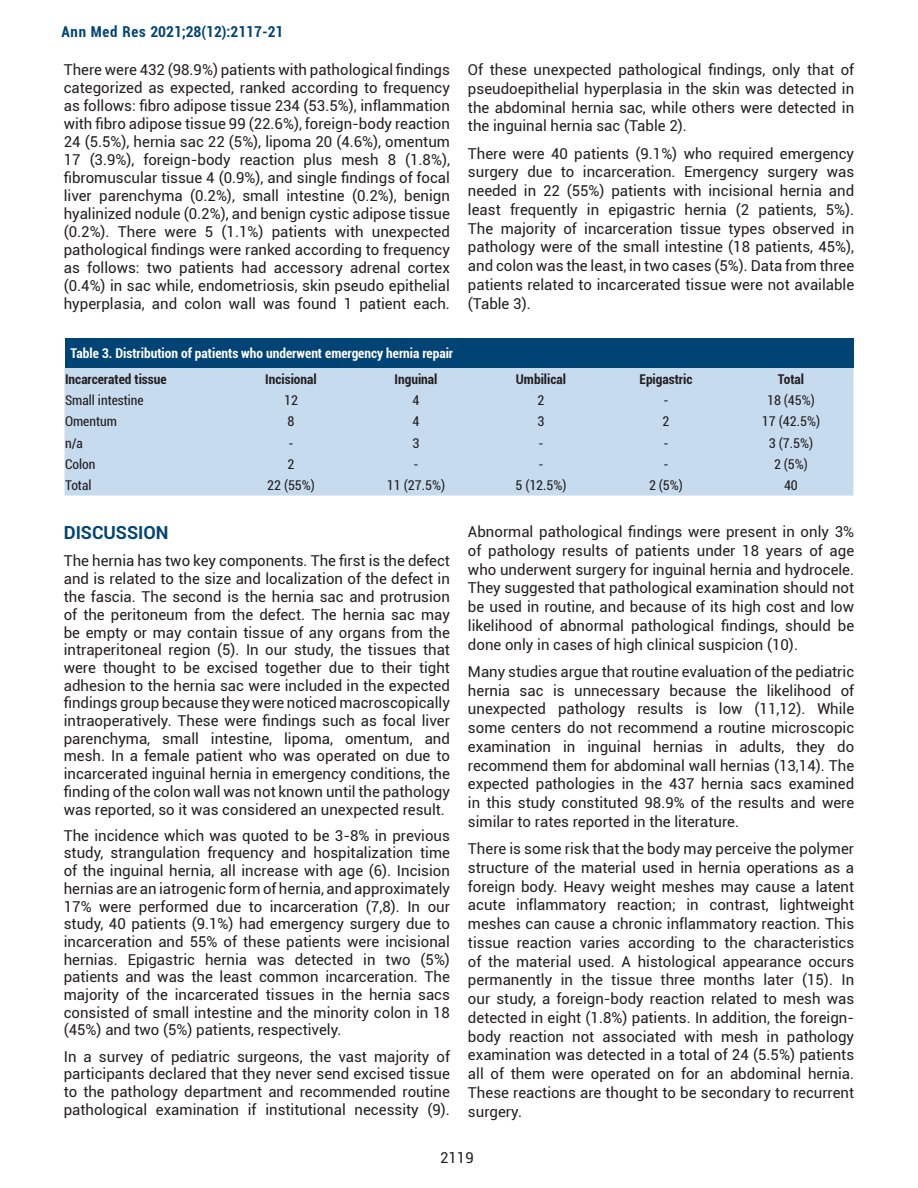
<style>
.page{position:relative;width:918px;height:1188px;background:#fff}
.page>*{position:absolute;margin:0;border:0;box-sizing:border-box;transform-origin:0 0}
.t1{font:700 18px "Roboto";color:#004475}
.t2{font:15px/18.8px "Roboto";color:#231f20;text-align:justify}
.t3{font:700 condensed 15px "Roboto";color:#004475}
.t4{font:condensed 13.5px "Roboto";color:#231f20}
.t5{font:700 condensed 13.5px "Roboto";color:#fff}
.t6{font:700 condensed 13.5px "Roboto";color:#231f20}
</style>
<div class="page">
<div style="left:65px;top:338px;width:788px;height:30px;background:#004475"></div>
<div style="left:65px;top:368px;width:788px;height:128px;background:#c7dbef"></div>
<p class="t3" style="left:61px;top:21px;width:224px">Ann Med Res 2021;28(12):2117-21</p>
<p class="t2" style="left:64px;top:60px;width:388px;line-height:18px">There were 432 (98.9%) patients with pathological findings categorized as expected, ranked according to frequency as follows: fibro adipose tissue 234 (53.5%), inflammation with fibro adipose tissue 99 (22.6%), foreign-body reaction 24 (5.5%), hernia sac 22 (5%), lipoma 20 (4.6%), omentum 17 (3.9%), foreign-body reaction plus mesh 8 (1.8%), fibromuscular tissue 4 (0.9%), and single findings of focal liver parenchyma (0.2%), small intestine (0.2%), benign hyalinized nodule (0.2%), and benign cystic adipose tissue (0.2%). There were 5 (1.1%) patients with unexpected pathological findings were ranked according to frequency as follows: two patients had accessory adrenal cortex (0.4%) in sac while, endometriosis, skin pseudo epithelial hyperplasia, and colon wall was found 1 patient each.</p>
<p class="t2" style="left:468px;top:60px;width:388px">Of these unexpected pathological findings, only that of pseudoepithelial hyperplasia in the skin was detected in the abdominal hernia sac, while others were detected in the inguinal hernia sac (Table 2).</p>
<p class="t2" style="left:468px;top:143px;width:388px">There were 40 patients (9.1%) who required emergency surgery due to incarceration. Emergency surgery was needed in 22 (55%) patients with incisional hernia and least frequently in epigastric hernia (2 patients, 5%).<br>The majority of incarceration tissue types observed in pathology were of the small intestine (18 patients, 45%), and colon was the least, in two cases (5%). Data from three patients related to incarcerated tissue were not available (Table 3).</p>
<p class="t5" style="left:71px;top:344px;width:384px">Table 3. Distribution of patients who underwent emergency hernia repair</p>
<p class="t6" style="left:65px;top:369px;width:103px">Incarcerated tissue</p>
<p class="t6" style="left:265px;top:369px;width:53px">Incisional</p>
<p class="t6" style="left:395px;top:369px;width:44px">Inguinal</p>
<p class="t6" style="left:516px;top:369px;width:52px">Umbilical</p>
<p class="t6" style="left:639px;top:369px;width:55px">Epigastric</p>
<p class="t6" style="left:778px;top:369px;width:28px">Total</p>
<p class="t4" style="left:65px;top:391px;width:80px">Small intestine</p>
<p class="t4" style="left:284px;top:391px;width:15px">12</p>
<p class="t4" style="left:413px;top:391px;width:8px">4</p>
<p class="t4" style="left:538px;top:391px;width:8px">2</p>
<p class="t4" style="left:663px;top:391px;width:7px">-</p>
<p class="t4" style="left:767px;top:391px;width:49px">18 (45%)</p>
<p class="t4" style="left:65px;top:412px;width:53px">Omentum</p>
<p class="t4" style="left:288px;top:412px;width:8px">8</p>
<p class="t4" style="left:413px;top:412px;width:8px">4</p>
<p class="t4" style="left:538px;top:412px;width:8px">3</p>
<p class="t4" style="left:663px;top:412px;width:8px">2</p>
<p class="t4" style="left:762px;top:412px;width:60px">17 (42.5%)</p>
<p class="t4" style="left:65px;top:433px;width:19px">n/a</p>
<p class="t4" style="left:288px;top:433px;width:7px">-</p>
<p class="t4" style="left:413px;top:433px;width:8px">3</p>
<p class="t4" style="left:538px;top:433px;width:7px">-</p>
<p class="t4" style="left:663px;top:433px;width:7px">-</p>
<p class="t4" style="left:769px;top:433px;width:46px">3 (7.5%)</p>
<p class="t4" style="left:65px;top:455px;width:32px">Colon</p>
<p class="t4" style="left:288px;top:455px;width:8px">2</p>
<p class="t4" style="left:413px;top:455px;width:7px">-</p>
<p class="t4" style="left:538px;top:455px;width:7px">-</p>
<p class="t4" style="left:663px;top:455px;width:7px">-</p>
<p class="t4" style="left:774px;top:455px;width:35px">2 (5%)</p>
<p class="t4" style="left:65px;top:476px;width:28px">Total</p>
<p class="t4" style="left:267px;top:476px;width:49px">22 (55%)</p>
<p class="t4" style="left:387px;top:476px;width:60px">11 (27.5%)</p>
<p class="t4" style="left:515px;top:476px;width:53px">5 (12.5%)</p>
<p class="t4" style="left:649px;top:476px;width:35px">2 (5%)</p>
<p class="t4" style="left:784px;top:476px;width:15px">40</p>
<p class="t1" style="left:64px;top:520px;width:106px">DISCUSSION</p>
<p class="t2" style="left:64px;top:551px;width:388px;line-height:17.7px">The hernia has two key components. The first is the defect and is related to the size and localization of the defect in the fascia. The second is the hernia sac and protrusion of the peritoneum from the defect. The hernia sac may be empty or may contain tissue of any organs from the intraperitoneal region (5). In our study, the tissues that were thought to be excised together due to their tight adhesion to the hernia sac were included in the expected findings group because they were noticed macroscopically intraoperatively. These were findings such as focal liver parenchyma, small intestine, lipoma, omentum, and mesh. In a female patient who was operated on due to incarcerated inguinal hernia in emergency conditions, the finding of the colon wall was not known until the pathology was reported, so it was considered an unexpected result.</p>
<p class="t2" style="left:64px;top:826px;width:388px;line-height:17.7px">The incidence which was quoted to be 3-8% in previous study, strangulation frequency and hospitalization time of the inguinal hernia, all increase with age (6). Incision hernias are an iatrogenic form of hernia, and approximately 17% were performed due to incarceration (7,8). In our study, 40 patients (9.1%) had emergency surgery due to incarceration and 55% of these patients were incisional hernias. Epigastric hernia was detected in two (5%) patients and was the least common incarceration. The majority of the incarcerated tissues in the hernia sacs consisted of small intestine and the minority colon in 18 (45%) and two (5%) patients, respectively.</p>
<p class="t2" style="left:64px;top:1047px;width:388px;line-height:17.7px">In a survey of pediatric surgeons, the vast majority of participants declared that they never send excised tissue to the pathology department and recommended routine pathological examination if institutional necessity (9).</p>
<p class="t2" style="left:468px;top:522px;width:388px">Abnormal pathological findings were present in only 3% of pathology results of patients under 18 years of age who underwent surgery for inguinal hernia and hydrocele.<br>They suggested that pathological examination should not be used in routine, and because of its high cost and low likelihood of abnormal pathological findings, should be done only in cases of high clinical suspicion (10).</p>
<p class="t2" style="left:468px;top:662px;width:388px">Many studies argue that routine evaluation of the pediatric hernia sac is unnecessary because the likelihood of unexpected pathology results is low (11,12). While some centers do not recommend a routine microscopic examination in inguinal hernias in adults, they do recommend them for abdominal wall hernias (13,14). The expected pathologies in the 437 hernia sacs examined in this study constituted 98.9% of the results and were similar to rates reported in the literature.</p>
<p class="t2" style="left:468px;top:839px;width:388px">There is some risk that the body may perceive the polymer structure of the material used in hernia operations as a foreign body. Heavy weight meshes may cause a latent acute inflammatory reaction; in contrast, lightweight meshes can cause a chronic inflammatory reaction. This tissue reaction varies according to the characteristics of the material used. A histological appearance occurs permanently in the tissue three months later (15). In our study, a foreign-body reaction related to mesh was detected in eight (1.8%) patients. In addition, the foreign&shy;body reaction not associated with mesh in pathology examination was detected in a total of 24 (5.5%) patients all of them were operated on for an abdominal hernia.<br>These reactions are thought to be secondary to recurrent surgery.</p>
<p class="t2" style="left:440px;top:1148px;width:35px">2119</p>
</div>
